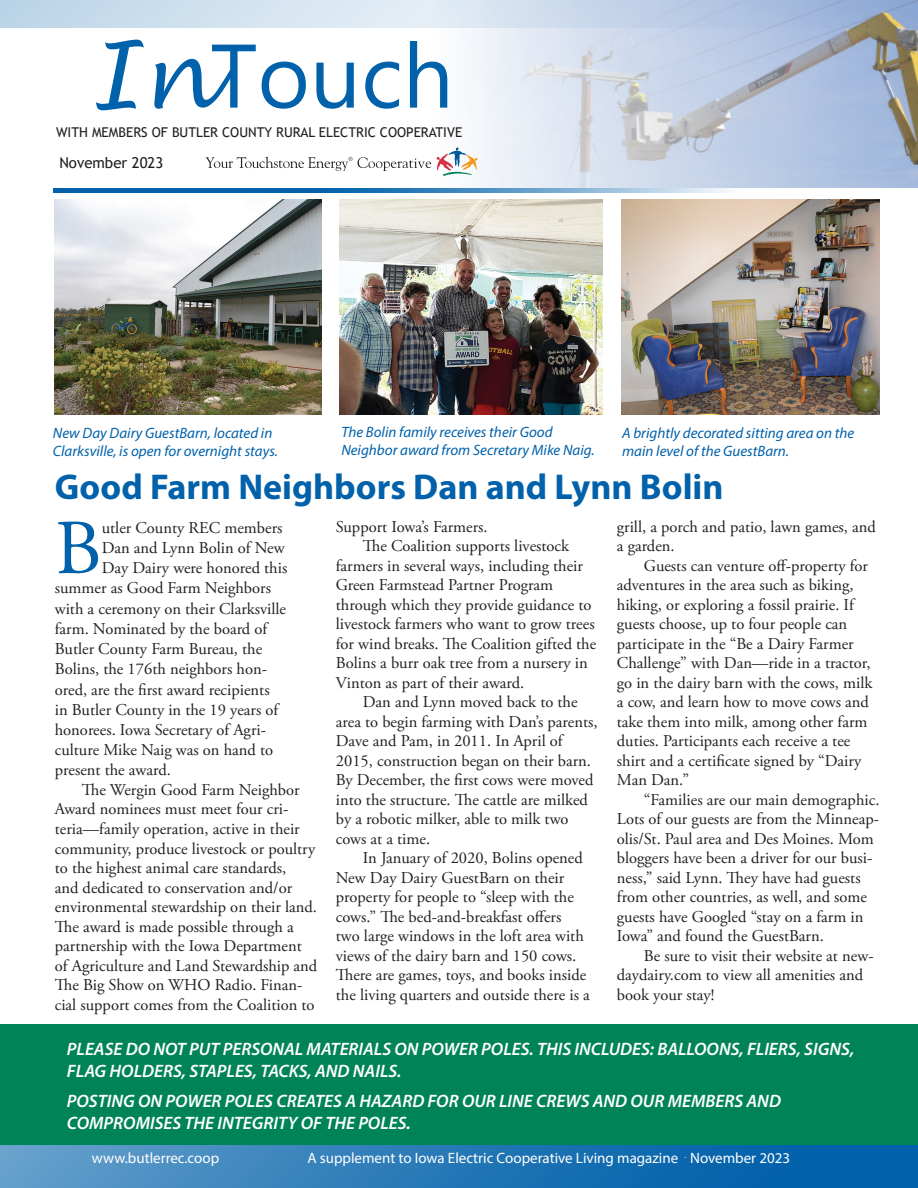
<style>
.page{position:relative;width:918px;height:1188px;background:#fff}
.page>*{position:absolute;margin:0;border:0;box-sizing:border-box;transform-origin:0 0}
.t1{font:90px "Ebrima";color:#0161aa}
.t2{font:77.55px "Adobe Garamond Pro";color:#0161aa}
.t3{font:700 36px "Myriad Pro";color:#0161aa}
.t4{font:italic 600 18px/21.6px "Myriad Pro";color:#fff}
.t5{font:16.5px/19.5px "Adobe Garamond Pro";color:#231f20}
.t6{font:italic 15px/18px "Myriad Pro";color:#0161aa}
.t7{font:15px "Myriad Pro";color:#fff}
.t8{font:15px "Trebuchet MS";color:#231f20}
.t9{font:13.5px "Trebuchet MS";color:#231f20}
.s1{font-family:"Lucida Handwriting";font-style:italic}
</style>
<div class="page">
<div style="left:0;top:1145px;width:918px;height:43px;background:linear-gradient(to right,#609cca,#0058a5)"></div>
<img style="left:431px;top:28px;width:487px;height:160px">
<svg style="left:437px;top:147px;width:41px;height:29px"></svg>
<svg style="left:206px;top:157px;width:225px;height:14px"></svg>
<svg style="left:0;top:0;width:918px;height:28px;background:#c4d4e7"></svg>
<svg style="left:53px;top:188px;width:678px;height:5px;background:#4289bf"></svg>
<div style="left:0;top:1024px;width:918px;height:120px;background:#008457"></div>
<img style="left:340px;top:199px;width:263px;height:215px">
<img style="left:622px;top:199px;width:258px;height:215px">
<img style="left:55px;top:199px;width:267px;height:215px">
<h1 class="t1" style="left:89px;top:9px;width:367px"><span class="s1">In</span>Touch</h1>
<p class="t9" style="left:56px;top:124px;width:408px">WITH MEMBERS OF BUTLER COUNTY RURAL ELECTRIC COOPERATIVE</p>
<p class="t8" style="left:59px;top:153px;width:105px">November 2023</p>
<p class="t6" style="left:53px;top:423px;width:227px">New Day Dairy GuestBarn, located in<br>Clarksville, is open for overnight stays.</p>
<p class="t6" style="left:341px;top:422px;width:255px">The Bolin family receives their Good<br>Neighbor award from Secretary Mike Naig.</p>
<p class="t6" style="left:622px;top:423px;width:234px">A brightly decorated sitting area on the main level of the GuestBarn.</p>
<h3 class="t3" style="left:55px;top:463px;width:670px">Good Farm Neighbors Dan and Lynn Bolin</h3>
<h2 class="t2" style="left:55px;top:502px;width:48px">B</h2>
<p class="t5" style="left:102px;top:518px;width:182px">utler County REC members</p>
<p class="t5" style="left:617px;top:517px;width:260px">grill, a porch and patio, lawn games, and a garden.</p>
<p class="t5" style="left:617px;top:556px;width:257px;text-indent:27px">Guests can venture off-property for adventures in the area such as biking, hiking, or exploring a fossil prairie. If guests choose, up to four people can participate in the “Be a Dairy Farmer Challenge” with Dan—ride in a tractor, go in the dairy barn with the cows, milk a cow, and learn how to move cows and take them into milk, among other farm duties. Participants each receive a tee shirt and a certificate signed by “Dairy Man Dan.”</p>
<p class="t5" style="left:617px;top:790px;width:264px;text-indent:27px">“Families are our main demographic.<br>Lots of our guests are from the Minneap&shy;olis/St. Paul area and Des Moines. Mom bloggers have been a driver for our busi&shy;ness,” said Lynn. They have had guests from other countries, as well, and some guests have Googled “stay on a farm in Iowa” and found the GuestBarn.</p>
<p class="t5" style="left:617px;top:947px;width:258px;text-indent:27px">Be sure to visit their website at new&shy;daydairy.com to view all amenities and book your stay!</p>
<p class="t5" style="left:336px;top:517px;width:153px">Support Iowa’s Farmers.</p>
<p class="t5" style="left:363px;top:537px;width:208px">The Coalition supports livestock</p>
<p class="t5" style="left:336px;top:556px;width:249px">farmers in several ways, including their</p>
<p class="t5" style="left:336px;top:576px;width:219px">Green Farmstead Partner Program</p>
<p class="t5" style="left:336px;top:595px;width:257px">through which they provide guidance to</p>
<p class="t5" style="left:336px;top:615px;width:260px">livestock farmers who want to grow trees</p>
<p class="t5" style="left:336px;top:634px;width:262px">for wind breaks. The Coalition gifted the</p>
<p class="t5" style="left:336px;top:654px;width:253px">Bolins a burr oak tree from a nursery in</p>
<p class="t5" style="left:336px;top:673px;width:190px">Vinton as part of their award.</p>
<p class="t5" style="left:363px;top:693px;width:216px">Dan and Lynn moved back to the</p>
<p class="t5" style="left:336px;top:712px;width:263px">area to begin farming with Dan’s parents,</p>
<p class="t5" style="left:336px;top:732px;width:228px">Dave and Pam, in 2011. In April of</p>
<p class="t5" style="left:336px;top:751px;width:257px">2015, construction began on their barn.</p>
<p class="t5" style="left:336px;top:771px;width:259px">By December, the first cows were moved</p>
<p class="t5" style="left:336px;top:790px;width:254px">into the structure. The cattle are milked</p>
<p class="t5" style="left:336px;top:810px;width:234px">by a robotic milker, able to milk two</p>
<p class="t5" style="left:336px;top:829px;width:96px">cows at a time.</p>
<p class="t5" style="left:363px;top:849px;width:222px">In January of 2020, Bolins opened</p>
<p class="t5" style="left:336px;top:868px;width:230px">New Day Dairy GuestBarn on their</p>
<p class="t5" style="left:336px;top:888px;width:240px">property for people to “sleep with the</p>
<p class="t5" style="left:336px;top:907px;width:227px">cows.” The bed-and-breakfast offers</p>
<p class="t5" style="left:336px;top:927px;width:250px">two large windows in the loft area with</p>
<p class="t5" style="left:336px;top:946px;width:242px">views of the dairy barn and 150 cows.</p>
<p class="t5" style="left:336px;top:966px;width:252px">There are games, toys, and books inside</p>
<p class="t5" style="left:336px;top:985px;width:255px">the living quarters and outside there is a</p>
<p class="t5" style="left:102px;top:538px;width:185px">Dan and Lynn Bolin of New</p>
<p class="t5" style="left:102px;top:559px;width:187px">Day Dairy were honored this</p>
<p class="t5" style="left:55px;top:579px;width:218px">summer as Good Farm Neighbors</p>
<p class="t5" style="left:55px;top:599px;width:233px">with a ceremony on their Clarksville</p>
<p class="t5" style="left:55px;top:619px;width:214px">farm. Nominated by the board of</p>
<p class="t5" style="left:55px;top:640px;width:209px">Butler County Farm Bureau, the</p>
<p class="t5" style="left:55px;top:660px;width:214px">Bolins, the 176th neighbors hon-</p>
<p class="t5" style="left:55px;top:680px;width:216px">ored, are the first award recipients</p>
<p class="t5" style="left:55px;top:700px;width:225px">in Butler County in the 19 years of</p>
<p class="t5" style="left:55px;top:721px;width:213px">honorees. Iowa Secretary of Agri-</p>
<p class="t5" style="left:55px;top:741px;width:220px">culture Mike Naig was on hand to</p>
<p class="t5" style="left:55px;top:761px;width:118px">present the award.</p>
<p class="t5" style="left:82px;top:781px;width:219px">The Wergin Good Farm Neighbor</p>
<p class="t5" style="left:55px;top:800px;width:235px">Award nominees must meet four cri-</p>
<p class="t5" style="left:55px;top:820px;width:246px">teria—family operation, active in their</p>
<p class="t5" style="left:55px;top:839px;width:262px">community, produce livestock or poultry</p>
<p class="t5" style="left:55px;top:859px;width:233px">to the highest animal care standards,</p>
<p class="t5" style="left:55px;top:878px;width:239px">and dedicated to conservation and/or</p>
<p class="t5" style="left:55px;top:898px;width:264px">environmental stewardship on their land.</p>
<p class="t5" style="left:55px;top:917px;width:240px">The award is made possible through a</p>
<p class="t5" style="left:55px;top:937px;width:249px">partnership with the Iowa Department</p>
<p class="t5" style="left:55px;top:956px;width:264px">of Agriculture and Land Stewardship and</p>
<p class="t5" style="left:55px;top:976px;width:249px">The Big Show on WHO Radio. Finan-</p>
<p class="t5" style="left:55px;top:995px;width:261px">cial support comes from the Coalition to</p>
<p class="t4" style="left:67px;top:1038px;width:789px">PLEASE DO NOT PUT PERSONAL MATERIALS ON POWER POLES. THIS INCLUDES: BALLOONS, FLIERS, SIGNS,<br>FLAG HOLDERS, STAPLES, TACKS, AND NAILS.</p>
<p class="t4" style="left:67px;top:1090px;width:716px">POSTING ON POWER POLES CREATES A HAZARD FOR OUR LINE CREWS AND OUR MEMBERS AND<br>COMPROMISES THE INTEGRITY OF THE POLES.</p>
<p class="t7" style="left:92px;top:1148px;width:129px">www.butlerrec.coop</p>
<p class="t7" style="left:307px;top:1148px;width:484px">A supplement to Iowa Electric Cooperative Living magazine <sup>.</sup> November 2023</p>
</div>
